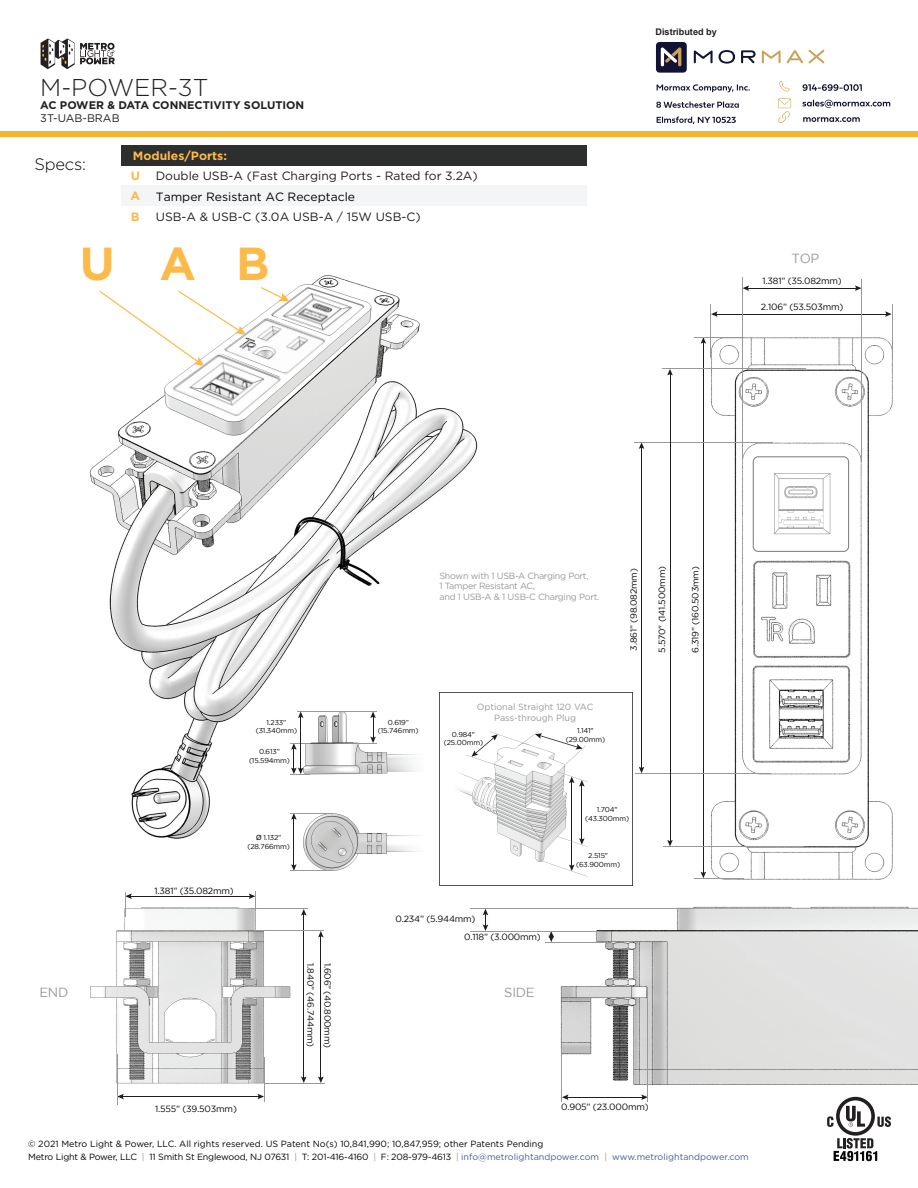
<style>
.page{position:relative;width:918px;height:1188px;background:#fff}
.page>*{position:absolute;margin:0;border:0;box-sizing:border-box;transform-origin:0 0}
.t1{font:700 46.35px "Gotham";color:#fcba4b}
.t2{font:300 24.3px "Gotham";color:#232021}
.t3{font:300 16.5px "Gotham";letter-spacing:-.015em;color:#040503}
.t4{font:13.2px "Gotham";letter-spacing:-.02em;color:#999}
.t5{font:12px "Gotham";color:#211d1e}
.t6{font:12px "Gotham";color:#040503}
.t7{font:700 12px/20.2px "Gotham";color:#fcba4b;text-align:justify}
.t8{font:700 11.1px "Gotham";color:#232021}
.t9{font:11.1px "Gotham";color:#232021}
.t10{font:700 9.15px "Arial";color:#232021}
.t11{font:9px/12.8px "Gotham";color:#040503}
.t12{font:9px "Gotham";letter-spacing:-.02em;color:#040503}
.t13{font:9px/10.8px "Gotham";letter-spacing:-.03em;color:#999}
.t14{font:9px/10.8px "Gotham";color:#999;text-align:center}
.t15{font:7.2px/8.6px "Gotham";letter-spacing:-.02em;color:#040503;text-align:center}
.s1{font-family:"Arial"}
.s2{color:#999}
.s3{color:#465ea0}
</style>
<div class="page">
<svg style="left:827px;top:1097px;width:64px;height:64px"></svg>
<img style="left:90px;top:908px;width:204px;height:176px">
<img style="left:556px;top:906px;width:362px;height:179px">
<img style="left:677px;top:277px;width:216px;height:603px">
<hr style="left:122px;top:1096px;width:138px;height:1px;background:#211d1e">
<svg style="left:258px;top:1094px;width:6px;height:5px"></svg>
<svg style="left:118px;top:1094px;width:6px;height:5px"></svg>
<hr style="left:130px;top:896px;width:121px;height:1px;background:#211d1e">
<hr style="left:320px;top:935px;width:1px;height:144px;background:#211d1e">
<svg style="left:318px;top:1076px;width:6px;height:7px"></svg>
<svg style="left:318px;top:932px;width:6px;height:5px"></svg>
<hr style="left:303px;top:913px;width:1px;height:166px;background:#211d1e">
<svg style="left:301px;top:1076px;width:6px;height:7px"></svg>
<svg style="left:301px;top:910px;width:6px;height:6px"></svg>
<hr style="left:249px;top:909px;width:59px;height:1px;background:#999">
<hr style="left:255px;top:931px;width:69px;height:1px;background:#999">
<hr style="left:264px;top:1083px;width:60px;height:1px;background:#999">
<svg style="left:249px;top:892px;width:7px;height:19px"></svg>
<hr style="left:264px;top:1058px;width:1px;height:44px;background:#999">
<svg style="left:125px;top:892px;width:7px;height:24px"></svg>
<hr style="left:117px;top:1055px;width:1px;height:50px;background:#999">
<hr style="left:747px;top:288px;width:110px;height:1px;background:#211d1e">
<svg style="left:855px;top:285px;width:6px;height:6px"></svg>
<svg style="left:743px;top:285px;width:6px;height:6px"></svg>
<hr style="left:715px;top:314px;width:172px;height:1px;background:#211d1e">
<svg style="left:885px;top:311px;width:7px;height:6px"></svg>
<svg style="left:712px;top:311px;width:6px;height:6px"></svg>
<hr style="left:641px;top:447px;width:1px;height:322px;background:#211d1e">
<svg style="left:639px;top:767px;width:5px;height:6px"></svg>
<svg style="left:639px;top:443px;width:5px;height:6px"></svg>
<hr style="left:703px;top:342px;width:1px;height:532px;background:#211d1e">
<svg style="left:701px;top:872px;width:5px;height:6px"></svg>
<svg style="left:701px;top:338px;width:5px;height:6px"></svg>
<hr style="left:694px;top:337px;width:50px;height:1px;background:#999">
<hr style="left:634px;top:442px;width:139px;height:1px;background:#999">
<hr style="left:694px;top:878px;width:50px;height:1px;background:#999">
<hr style="left:635px;top:773px;width:136px;height:1px;background:#999">
<hr style="left:892px;top:304px;width:1px;height:54px;background:#999">
<hr style="left:861px;top:279px;width:1px;height:182px;background:#999">
<hr style="left:711px;top:304px;width:1px;height:54px;background:#999">
<hr style="left:742px;top:278px;width:1px;height:182px;background:#999">
<hr style="left:670px;top:373px;width:1px;height:469px;background:#211d1e">
<svg style="left:667px;top:840px;width:6px;height:6px"></svg>
<svg style="left:667px;top:370px;width:6px;height:5px"></svg>
<hr style="left:663px;top:369px;width:143px;height:1px;background:#999">
<hr style="left:663px;top:846px;width:141px;height:1px;background:#999">
<svg style="left:549px;top:932px;width:5px;height:10px"></svg>
<hr style="left:546px;top:942px;width:63px;height:1px;background:#999">
<hr style="left:470px;top:931px;width:131px;height:1px;background:#999">
<svg style="left:483px;top:910px;width:5px;height:21px"></svg>
<hr style="left:470px;top:909px;width:208px;height:1px;background:#999">
<hr style="left:566px;top:1097px;width:77px;height:1px;background:#211d1e">
<svg style="left:641px;top:1094px;width:7px;height:6px"></svg>
<svg style="left:563px;top:1094px;width:5px;height:6px"></svg>
<hr style="left:562px;top:1048px;width:1px;height:54px;background:#999">
<hr style="left:648px;top:987px;width:1px;height:115px;background:#999">
<img style="left:89px;top:275px;width:389px;height:564px">
<div style="left:122px;top:186px;width:465px;height:20px;background:#f4f5f6"></div>
<div style="left:122px;top:145px;width:465px;height:21px;background:#2d2e2e"></div>
<svg style="left:261px;top:287px;width:29px;height:15px"></svg>
<svg style="left:99px;top:291px;width:147px;height:76px"></svg>
<img style="left:291px;top:694px;width:148px;height:177px">
<hr style="left:294px;top:818px;width:1px;height:48px;background:#211d1e">
<svg style="left:291px;top:864px;width:6px;height:7px"></svg>
<svg style="left:291px;top:814px;width:6px;height:6px"></svg>
<hr style="left:290px;top:813px;width:43px;height:1px;background:#999">
<hr style="left:290px;top:871px;width:43px;height:1px;background:#999">
<hr style="left:297px;top:711px;width:46px;height:1px;background:#999">
<svg style="left:357px;top:712px;width:20px;height:32px"></svg>
<hr style="left:343px;top:711px;width:34px;height:1px;background:#999">
<hr style="left:300px;top:716px;width:1px;height:54px;background:#211d1e">
<svg style="left:290px;top:743px;width:19px;height:32px"></svg>
<svg style="left:298px;top:711px;width:5px;height:7px"></svg>
<svg style="left:439px;top:692px;width:194px;height:194px"></svg>
<div style="left:747px;top:555px;width:108px;height:108px;background:#fff"></div>
<img style="left:277px;top:291px;width:79px;height:41px">
<img style="left:750px;top:663px;width:102px;height:100px">
<img style="left:753px;top:560px;width:98px;height:98px">
<img style="left:169px;top:353px;width:116px;height:67px">
<img style="left:222px;top:318px;width:107px;height:58px">
<div style="left:753px;top:452px;width:98px;height:100px;background:linear-gradient(to right,#fff,#fefefe)"></div>
<svg style="left:753px;top:456px;width:96px;height:96px"></svg>
<svg style="left:41px;top:39px;width:74px;height:30px"></svg>
<div style="left:0;top:131px;width:918px;height:6px;background:#f8b42b"></div>
<svg style="left:803px;top:117px;width:57px;height:5px"></svg>
<svg style="left:803px;top:100px;width:87px;height:8px"></svg>
<svg style="left:778px;top:98px;width:13px;height:25px"></svg>
<svg style="left:779px;top:81px;width:11px;height:11px"></svg>
<svg style="left:803px;top:84px;width:59px;height:7px"></svg>
<svg style="left:656px;top:84px;width:94px;height:40px"></svg>
<svg style="left:719px;top:50px;width:16px;height:14px"></svg>
<svg style="left:762px;top:50px;width:19px;height:13px"></svg>
<svg style="left:694px;top:50px;width:19px;height:13px"></svg>
<svg style="left:809px;top:50px;width:15px;height:13px"></svg>
<svg style="left:741px;top:50px;width:15px;height:13px"></svg>
<svg style="left:787px;top:50px;width:16px;height:13px"></svg>
<div style="left:656px;top:42px;width:31px;height:31px;background:#121334;border-radius:4px"></div>
<svg style="left:661px;top:47px;width:20px;height:19px"></svg>
<img style="left:779px;top:486px;width:44px;height:43px">
<img style="left:778px;top:592px;width:45px;height:42px">
<h2 class="t2" style="left:40px;top:72px;width:170px">M-POWER-3T</h2>
<p class="t8" style="left:40px;top:98px;width:266px">AC POWER &amp; DATA CONNECTIVITY SOLUTION</p>
<p class="t9" style="left:40px;top:111px;width:81px">3T-UAB-BRAB</p>
<h3 class="t3" style="left:35px;top:153px;width:53px">Specs:</h3>
<h3 class="t7" style="left:133px;top:146px;width:96px">Modules/Ports:</h3>
<h3 class="t7" style="left:130px;top:166px;width:11px">U A B</h3>
<h3 class="t5" style="left:156px;top:168px;width:324px">Double USB-A (Fast Charging Ports - Rated for 3.2A)</h3>
<h3 class="t6" style="left:156px;top:189px;width:201px">Tamper Resistant AC Receptacle</h3>
<h3 class="t5" style="left:156px;top:209px;width:266px">USB-A &amp; USB-C (3.0A USB-A / 15W USB-C)</h3>
<h1 class="t1" style="left:80px;top:233px;width:191px">UAB</h1>
<p class="t10" style="left:655px;top:26px;width:63px">Distributed by</p>
<h3 class="t4" style="left:791px;top:251px;width:30px">TOP</h3>
<p class="t12" style="left:762px;top:276px;width:81px">1.381” (35.082mm)</p>
<p class="t12" style="left:761px;top:302px;width:84px">2.106” (53.503mm)</p>
<p class="t13" style="left:439px;top:570px;width:161px">Shown with 1 USB-A Charging Port,<br>1 Tamper Resistant AC,<br>and 1 USB-A &amp; 1 USB-C Charging Port.</p>
<p class="t12" style="left:629px;top:651px;width:84px;rotate:-90deg">3.861” (98.082mm)</p>
<p class="t12" style="left:657px;top:653px;width:88px;rotate:-90deg">5.570" (141.500mm)</p>
<p class="t12" style="left:690px;top:653px;width:88px;rotate:-90deg">6.319” (160.503mm)</p>
<p class="t15" style="left:256px;top:718px;width:43px">1.233” (31.340mm)</p>
<p class="t15" style="left:378px;top:718px;width:42px">0.619” (15.746mm)</p>
<p class="t15" style="left:249px;top:747px;width:42px">0.613” (15.594mm)</p>
<p class="t14" style="left:477px;top:702px;width:118px">Optional Straight 120 VAC<br>Pass-through Plug</p>
<p class="t15" style="left:566px;top:726px;width:41px">1.141" (29.00mm)</p>
<p class="t15" style="left:444px;top:730px;width:41px">0.984" (25.00mm)</p>
<p class="t15" style="left:248px;top:833px;width:44px"><span class="s1">Ø</span> 1.132” (28.766mm)</p>
<p class="t12" style="left:155px;top:886px;width:81px">1.381” (35.082mm)</p>
<p class="t12" style="left:395px;top:914px;width:82px">0.234” (5.944mm)</p>
<p class="t12" style="left:464px;top:932px;width:78px">0.118” (3.000mm)</p>
<p class="t15" style="left:585px;top:805px;width:45px">1.704" (43.300mm)</p>
<p class="t15" style="left:576px;top:851px;width:46px">2.515" (63.900mm)</p>
<p class="t12" style="left:316px;top:963px;width:85px;rotate:90deg">1.840” (46.744mm)</p>
<p class="t12" style="left:333px;top:963px;width:87px;rotate:90deg">1.606” (40.800mm)</p>
<h3 class="t4" style="left:39px;top:985px;width:31px">END</h3>
<h3 class="t4" style="left:504px;top:985px;width:32px">SIDE</h3>
<p class="t12" style="left:155px;top:1104px;width:83px">1.555” (39.503mm)</p>
<p class="t12" style="left:561px;top:1101px;width:89px">0.905” (23.000mm)</p>
<p class="t11" style="left:28px;top:1137px;width:722px">© 2021 Metro Light &amp; Power, LLC. All rights reserved. US Patent No(s) 10,841,990; 10,847,959; other Patents Pending<br>Metro Light &amp; Power, LLC <span class="s2">|</span> 11 Smith St Englewood, NJ 07631 <span class="s2">|</span> T: 201-416-4160 <span class="s2">|</span> F: 208-979-4613 <span class="s2">|</span> <span class="s3">info@metrolightandpower.com</span> <span class="s2">|</span> <span class="s3">www.metrolightandpower.com</span></p>
</div>
